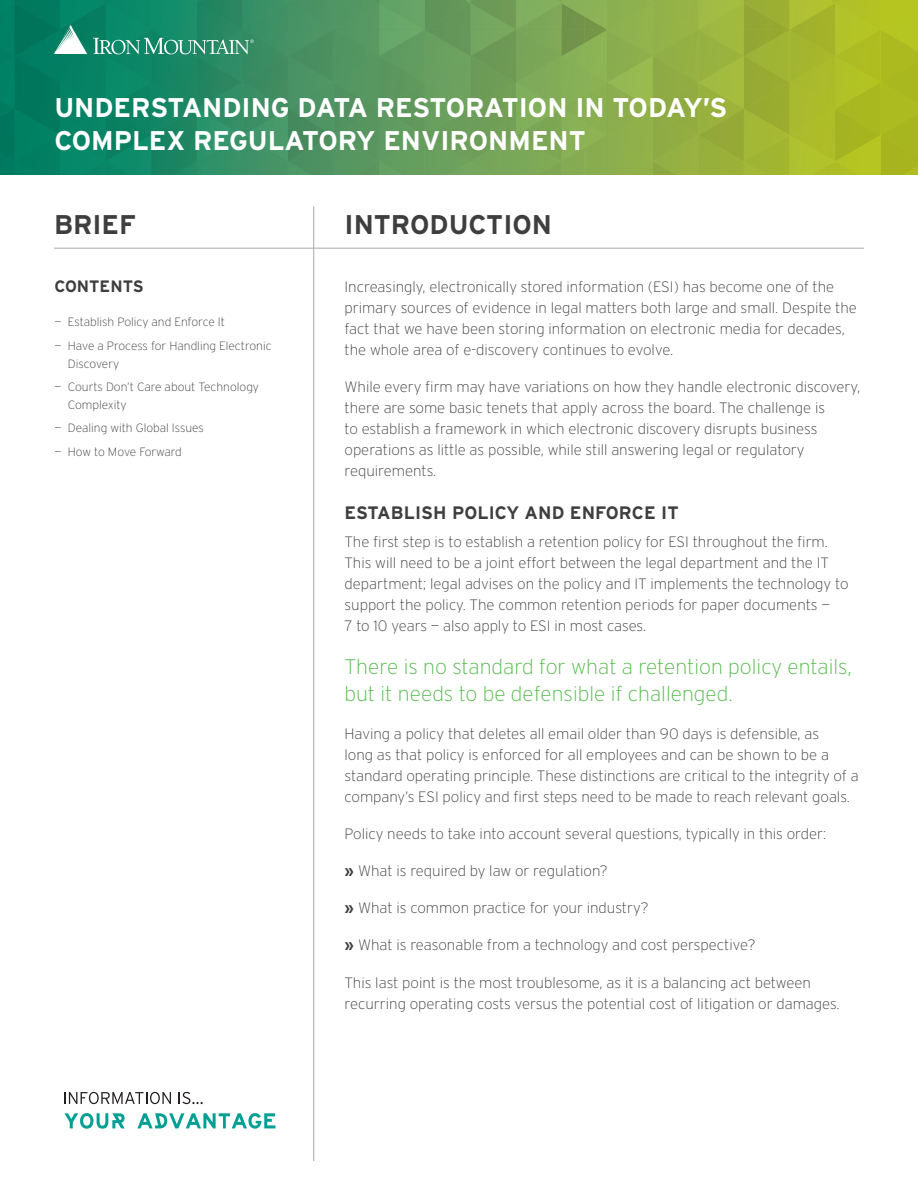
<style>
.page{position:relative;width:918px;height:1188px;background:#fff}
.page>*{position:absolute;margin:0;border:0;box-sizing:border-box;transform-origin:0 0}
.Document_Title{font:700 27px/33px "Interstate";color:#fff}
.Headline{font:700 27px "Interstate";color:#3e3e3f}
.Quote_Green{font:200 21px/27px "Interstate";color:#51b948}
.Body_Header{font:700 18px "Interstate";letter-spacing:.005em;color:#3e3e3f}
.Contents_Title{font:700 16.5px "Interstate";color:#3e3e3f}
.Body_copy{font:200 15px/21px "Interstate";color:#3e3e3f}
.t1{font:200 12px/18px "Interstate";color:#3e3e3f}
.t2{font:200 12px "Interstate";letter-spacing:-.02em;color:#3e3e3f}
.s1{font-weight:700}
</style>
<div class="page">
<svg style="left:0;top:0;width:918px;height:175px;background:#639f51"></svg>
<svg style="left:93px;top:38px;width:161px;height:16px;background:#51a58b"></svg>
<svg style="left:54px;top:25px;width:33px;height:29px"></svg>
<hr style="left:313px;top:206px;width:1px;height:955px;background:#a8a9ad">
<hr style="left:54px;top:248px;width:810px;height:1px;background:#a8a9ad">
<svg style="left:64px;top:1092px;width:107px;height:12px"></svg>
<svg style="left:179px;top:1092px;width:24px;height:12px"></svg>
<svg style="left:64px;top:1113px;width:61px;height:16px"></svg>
<svg style="left:137px;top:1113px;width:138px;height:16px"></svg>
<p class="Document_Title" style="left:54px;top:90px;width:674px">UNDERSTANDING DATA RESTORATION IN TODAY’S<br>COMPLEX REGULATORY ENVIRONMENT</p>
<p class="Headline" style="left:54px;top:208px;width:84px">BRIEF</p>
<p class="Contents_Title" style="left:54px;top:276px;width:91px">CONTENTS</p>
<p class="t1" style="left:54px;top:313px;width:172px">— Establish Policy and Enforce It</p>
<p class="t1" style="left:68px;top:336px;width:205px;text-indent:-14px">— Have a Process for Handling Electronic<br>Discovery</p>
<p class="t1" style="left:68px;top:378px;width:193px;text-indent:-14px">— Courts Don’t Care about Technology<br>Complexity</p>
<p class="t1" style="left:54px;top:419px;width:151px">— Dealing with Global Issues</p>
<p class="t2" style="left:54px;top:444px;width:129px">— How to Move Forward</p>
<p class="Headline" style="left:345px;top:208px;width:209px">INTRODUCTION</p>
<p class="Body_copy" style="left:345px;top:276px;width:514px">Increasingly, electronically stored information (ESI) has become one of the primary sources of evidence in legal matters both large and small. Despite the fact that we have been storing information on electronic media for decades, the whole area of e-discovery continues to evolve.</p>
<p class="Body_copy" style="left:345px;top:376px;width:517px">While every firm may have variations on how they handle electronic discovery, there are some basic tenets that apply across the board. The challenge is<br>to establish a framework in which electronic discovery disrupts business operations as little as possible, while still answering legal or regulatory requirements.</p>
<p class="Body_Header" style="left:345px;top:502px;width:336px">ESTABLISH POLICY AND ENFORCE IT</p>
<p class="Body_copy" style="left:345px;top:531px;width:505px">The first step is to establish a retention policy for ESI throughout the firm.<br>This will need to be a joint effort between the legal department and the IT department; legal advises on the policy and IT implements the technology to support the policy. The common retention periods for paper documents —<br>7 to 10 years — also apply to ESI in most cases.</p>
<p class="Quote_Green" style="left:345px;top:653px;width:509px">There is no standard for what a retention policy entails, but it needs to be defensible if challenged.</p>
<p class="Body_copy" style="left:345px;top:723px;width:516px">Having a policy that deletes all email older than 90 days is defensible, as<br>long as that policy is enforced for all employees and can be shown to be a standard operating principle. These distinctions are critical to the integrity of a company’s ESI policy and first steps need to be made to reach relevant goals.</p>
<p class="Body_copy" style="left:345px;top:823px;width:483px">Policy needs to take into account several questions, typically in this order:</p>
<p class="Body_copy" style="left:345px;top:860px;width:265px"><span class="s1">»</span> What is required by law or regulation?</p>
<p class="Body_copy" style="left:345px;top:897px;width:306px"><span class="s1">»</span> What is common practice for your industry?</p>
<p class="Body_copy" style="left:345px;top:934px;width:413px"><span class="s1">»</span> What is reasonable from a technology and cost perspective?</p>
<p class="Body_copy" style="left:345px;top:972px;width:497px">This last point is the most troublesome, as it is a balancing act between recurring operating costs versus the potential cost of litigation or damages.</p>
</div>
